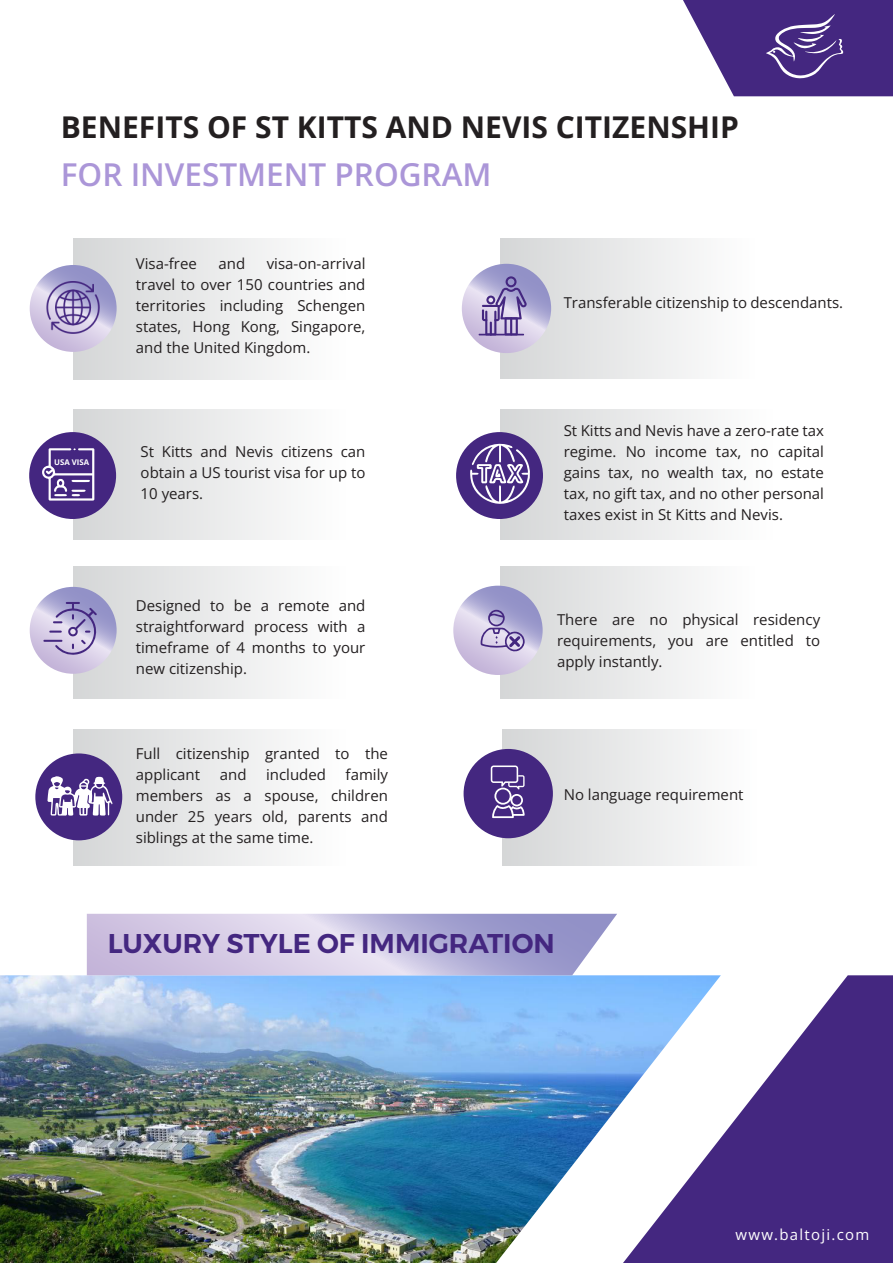
<style>
.page{position:relative;width:893px;height:1263px;background:#fff}
.page>*{position:absolute;margin:0;border:0;box-sizing:border-box;transform-origin:0 0}
.t1{font:600 31.5px "Open Sans";color:#ab96d8}
.t2{font:700 30px "Open Sans";color:#231f20}
.t3{font:600 27px "Montserrat";color:#442780}
.t4{font:15px/21px "Open Sans";color:#231f20;text-align:justify}
.t5{font:15px "Open Sans";letter-spacing:.085em;color:#fff}
.t6{font:700 7.8px "Open Sans";color:#fff}
</style>
<div class="page">
<svg style="left:683px;top:0;width:210px;height:96px"></svg>
<svg style="left:721px;top:975px;width:172px;height:288px;fill:#442780"></svg>
<img style="left:0;top:975px;width:721px;height:288px">
<div style="left:501px;top:239px;width:259px;height:139px;background:linear-gradient(to right,#d5d6d7,#fff)"></div>
<svg style="left:462px;top:264px;width:89px;height:89px;background:#bcb5d9"></svg>
<div style="left:501px;top:567px;width:259px;height:131px;background:linear-gradient(to right,#d5d6d7,#fff)"></div>
<svg style="left:453px;top:586px;width:90px;height:89px;background:#bdb6da"></svg>
<div style="left:73px;top:239px;width:278px;height:141px;background:linear-gradient(to right,#d5d6d7,#fff)"></div>
<div style="left:73px;top:410px;width:278px;height:129px;background:linear-gradient(to right,#d4d5d7,#fff)"></div>
<svg style="left:30px;top:265px;width:87px;height:87px;background:#bbb4d9"></svg>
<div style="left:29px;top:432px;width:87px;height:87px;background:#442680;border-radius:50%"></div>
<div style="left:73px;top:567px;width:278px;height:131px;background:linear-gradient(to right,#d5d6d7,#fff)"></div>
<svg style="left:30px;top:587px;width:87px;height:87px;background:#bbb4d9"></svg>
<img style="left:46px;top:281px;width:54px;height:53px">
<svg style="left:482px;top:276px;width:45px;height:59px;background:#a195c4"></svg>
<hr style="left:479px;top:334px;width:45px;height:1px;background:#442780">
<div style="left:500px;top:410px;width:278px;height:129px;background:linear-gradient(to right,#d4d6d7,#fff)"></div>
<div style="left:456px;top:432px;width:87px;height:87px;background:#442780;border-radius:50%"></div>
<div style="left:503px;top:730px;width:259px;height:136px;background:linear-gradient(to right,#d4d6d7,#fff)"></div>
<div style="left:464px;top:749px;width:89px;height:89px;background:#442780;border-radius:50%"></div>
<div style="left:73px;top:730px;width:278px;height:136px;background:linear-gradient(to right,#d4d5d7,#fff)"></div>
<div style="left:35px;top:753px;width:87px;height:87px;background:#442780;border-radius:50%"></div>
<svg style="left:47px;top:776px;width:66px;height:40px"></svg>
<svg style="left:491px;top:765px;width:34px;height:53px"></svg>
<svg style="left:480px;top:610px;width:45px;height:42px;background:#aca1cc"></svg>
<svg style="left:43px;top:602px;width:59px;height:53px;background:#b3aad1"></svg>
<svg style="left:470px;top:441px;width:64px;height:65px"></svg>
<svg style="left:87px;top:914px;width:530px;height:61px;background:#c5bfdf"></svg>
<svg style="left:42px;top:448px;width:52px;height:53px"></svg>
<h2 class="t2" style="left:61px;top:106px;width:680px">BENEFITS OF ST KITTS AND NEVIS CITIZENSHIP</h2>
<h1 class="t1" style="left:61px;top:153px;width:432px">FOR INVESTMENT PROGRAM</h1>
<p class="t6" style="left:54px;top:456px;width:37px">USA VISA</p>
<p class="t4" style="left:136px;top:253px;width:63px">Visa-free</p>
<p class="t4" style="left:218px;top:253px;width:28px">and</p>
<p class="t4" style="left:136px;top:253px;width:231px;text-indent:131px">visa-on-arrival travel to over 150 countries and territories including Schengen states, Hong Kong, Singapore, and the United Kingdom.</p>
<p class="t4" style="left:141px;top:440px;width:226px">St Kitts and Nevis citizens can obtain a US tourist visa for up to 10 years.</p>
<p class="t4" style="left:136px;top:595px;width:231px">Designed to be a remote and straightforward process with a timeframe of 4 months to your new citizenship.</p>
<p class="t4" style="left:136px;top:742px;width:254px">Full citizenship granted to the applicant</p>
<p class="t4" style="left:136px;top:763px;width:254px;text-indent:210px">family members as a spouse, children under 25 years old, parents and siblings at the same time.</p>
<p class="t4" style="left:220px;top:763px;width:28px">and</p>
<p class="t4" style="left:266px;top:763px;width:61px">included</p>
<p class="t4" style="left:564px;top:291px;width:281px">Transferable citizenship to descendants.</p>
<p class="t4" style="left:564px;top:420px;width:262px">St Kitts and Nevis have a zero-rate tax regime. No income tax, no capital gains tax, no wealth tax, no estate tax, no gift tax, and no other personal taxes exist in St Kitts and Nevis.</p>
<p class="t4" style="left:557px;top:608px;width:265px">There are no physical residency requirements, you are entitled to apply instantly.</p>
<p class="t4" style="left:564px;top:783px;width:181px">No language requirement</p>
<h3 class="t3" style="left:108px;top:922px;width:449px">LUXURY STYLE OF IMMIGRATION</h3>
<p class="t5" style="left:736px;top:1224px;width:135px">www.baltoji.com</p>
</div>
